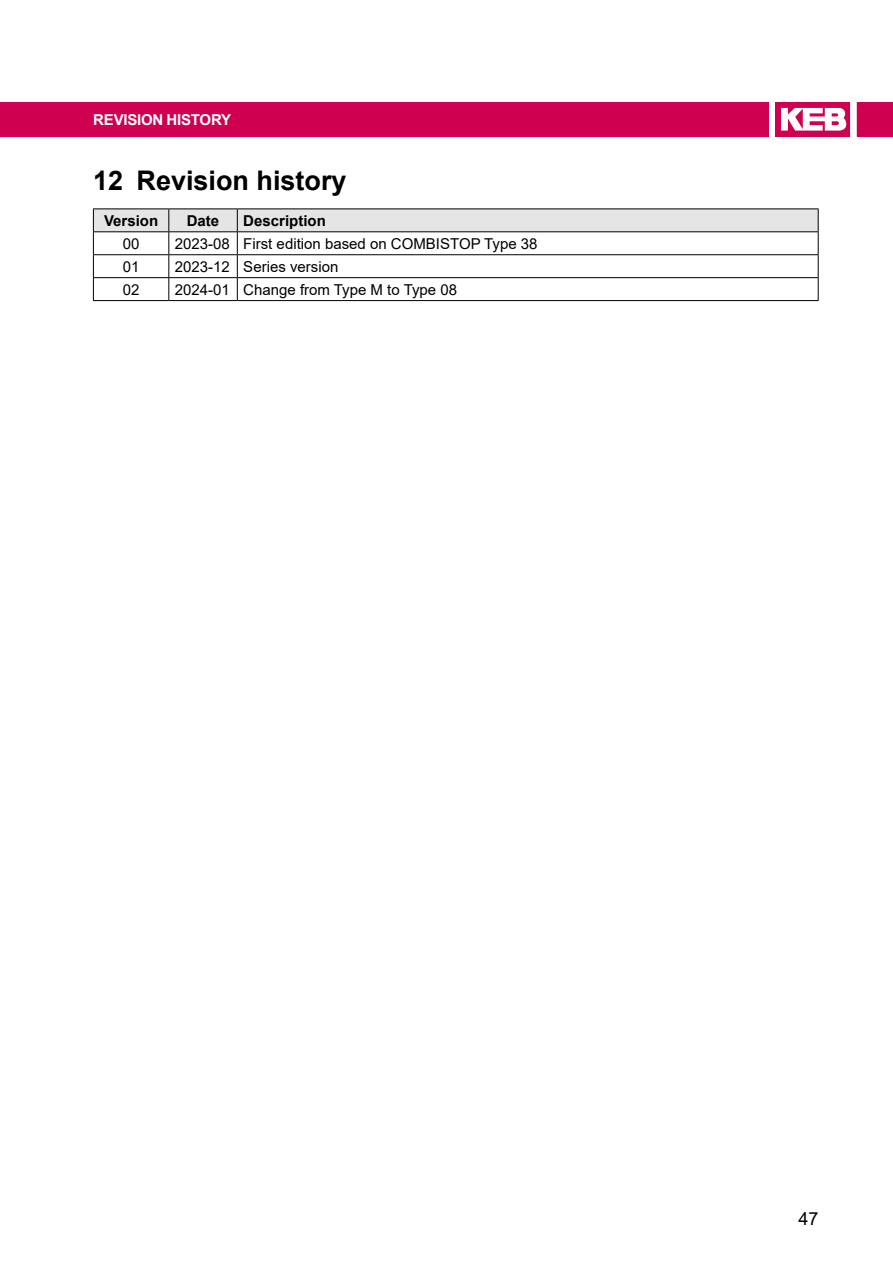
<style>
.page{position:relative;width:893px;height:1263px;background:#fff}
.page>*{position:absolute;margin:0;border:0;box-sizing:border-box;transform-origin:0 0}
.t1{font:700 27px "Arial";color:#000}
.t2{font:18px "Arial";color:#000}
.t3{font:15px "Arial";color:#000}
.t4{font:700 15px "Arial";color:#000}
.t5{font:700 15px "Arial";color:#fff}
</style>
<div class="page">
<div style="left:0;top:102px;width:769px;height:34px;background:#ce004f"></div>
<svg style="left:775px;top:102px;width:75px;height:34px"></svg>
<div style="left:857px;top:102px;width:36px;height:34px;background:#ce004f"></div>
<hr style="left:93px;top:208px;width:76px;height:1px;background:#000">
<hr style="left:169px;top:208px;width:68px;height:1px;background:#000">
<hr style="left:237px;top:208px;width:582px;height:1px;background:#000">
<svg style="left:93px;top:209px;width:726px;height:91px"></svg>
<hr style="left:93px;top:300px;width:76px;height:1px;background:#000">
<hr style="left:169px;top:300px;width:68px;height:1px;background:#000">
<hr style="left:237px;top:300px;width:582px;height:1px;background:#000">
<p class="t5" style="left:93px;top:110px;width:39px">Revision</p>
<p class="t5" style="left:167px;top:110px;width:10px">histo</p>
<p class="t5" style="left:211px;top:110px;width:20px">ry</p>
<h1 class="t1" style="left:93px;top:161px;width:255px">12 Revision history</h1>
<p class="t4" style="left:104px;top:210px;width:56px">Version</p>
<p class="t4" style="left:187px;top:210px;width:34px">Date</p>
<p class="t4" style="left:243px;top:210px;width:84px">Description</p>
<p class="t3" style="left:123px;top:233px;width:18px">00</p>
<p class="t3" style="left:175px;top:233px;width:364px">2023-08 First edition based on COMBISTOP Type 38</p>
<p class="t3" style="left:123px;top:256px;width:18px">01</p>
<p class="t3" style="left:175px;top:256px;width:165px">2023-12 Series version</p>
<p class="t3" style="left:123px;top:279px;width:18px">02</p>
<p class="t3" style="left:175px;top:279px;width:284px">2024-01 Change from Type M to Type 08</p>
<p class="t2" style="left:798px;top:1206px;width:22px">47</p>
</div>
